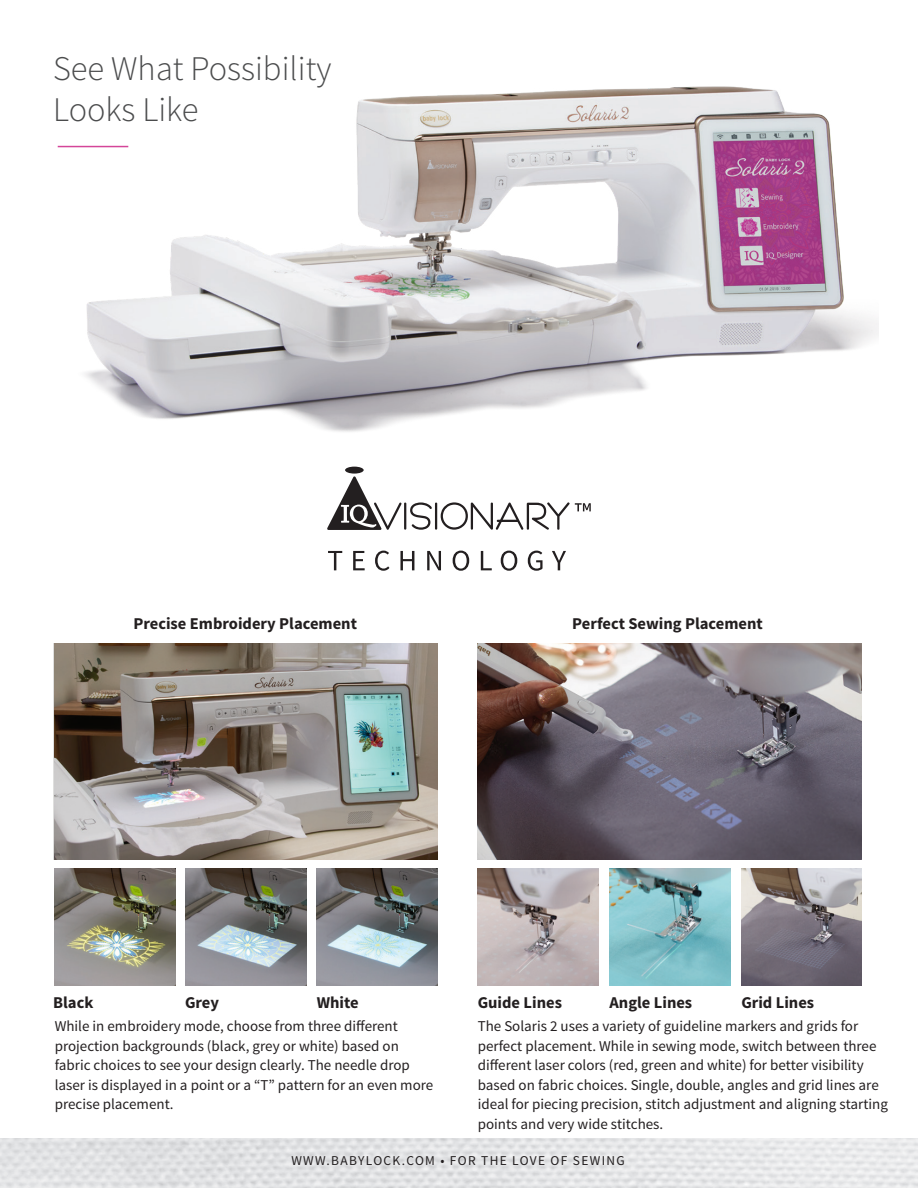
<style>
.page{position:relative;width:918px;height:1188px;background:#fff}
.page>*{position:absolute;margin:0;border:0;box-sizing:border-box;transform-origin:0 0}
.t1{font:300 34.5px/41.4px "Source Sans Pro";color:#4b4c4d}
.t2{font:700 16.5px "Source Sans Pro";color:#231f20}
.t3{font:15px/19.5px "Source Sans Pro";color:#231f20}
.t4{font:13.5px "Source Sans Pro";letter-spacing:.1em;color:#231f20}
</style>
<div class="page">
<img style="left:57px;top:86px;width:821px;height:388px">
<img style="left:55px;top:644px;width:382px;height:216px">
<hr style="left:58px;top:146px;width:70px;height:1px;background:#d44699">
<img style="left:478px;top:644px;width:384px;height:216px">
<div style="left:345px;top:467px;width:19px;height:7px;background:#231f20;border-radius:50%"></div>
<svg style="left:327px;top:476px;width:264px;height:54px"></svg>
<svg style="left:328px;top:551px;width:238px;height:20px"></svg>
<img style="left:478px;top:869px;width:120px;height:117px">
<img style="left:610px;top:869px;width:120px;height:117px">
<img style="left:317px;top:869px;width:120px;height:117px">
<img style="left:186px;top:869px;width:120px;height:117px">
<img style="left:55px;top:869px;width:120px;height:117px">
<img style="left:741px;top:869px;width:121px;height:117px">
<svg style="left:197px;top:737px;width:10px;height:10px"></svg>
<svg style="left:129px;top:885px;width:14px;height:11px"></svg>
<svg style="left:260px;top:885px;width:15px;height:12px"></svg>
<svg style="left:391px;top:885px;width:13px;height:12px"></svg>
<h1 class="t1" style="left:53px;top:48px;width:280px">See What Possibility<br>Looks Like</h1>
<p class="t2" style="left:133px;top:613px;width:225px">Precise Embroidery Placement</p>
<p class="t2" style="left:572px;top:613px;width:192px">Perfect Sewing Placement</p>
<p class="t2" style="left:53px;top:992px;width:42px">Black</p>
<p class="t2" style="left:185px;top:992px;width:35px">Grey</p>
<p class="t2" style="left:317px;top:992px;width:44px">White</p>
<p class="t2" style="left:478px;top:992px;width:86px">Guide Lines</p>
<p class="t2" style="left:610px;top:992px;width:84px">Angle Lines</p>
<p class="t2" style="left:741px;top:992px;width:74px">Grid Lines</p>
<p class="t3" style="left:55px;top:1017px;width:380px">While in embroidery mode, choose from three different projection backgrounds (black, grey or white) based on fabric choices to see your design clearly. The needle drop laser is displayed in a point or a “T” pattern for an even more precise placement.</p>
<p class="t3" style="left:478px;top:1017px;width:412px">The Solaris 2 uses a variety of guideline markers and grids for perfect placement. While in sewing mode, switch between three different laser colors (red, green and white) for better visibility based on fabric choices. Single, double, angles and grid lines are ideal for piecing precision, stitch adjustment and aligning starting points and very wide stitches.</p>
<p class="t4" style="left:291px;top:1152px;width:335px">WWW.BABYLOCK.COM • FOR THE LOVE OF SEWING</p>
</div>
